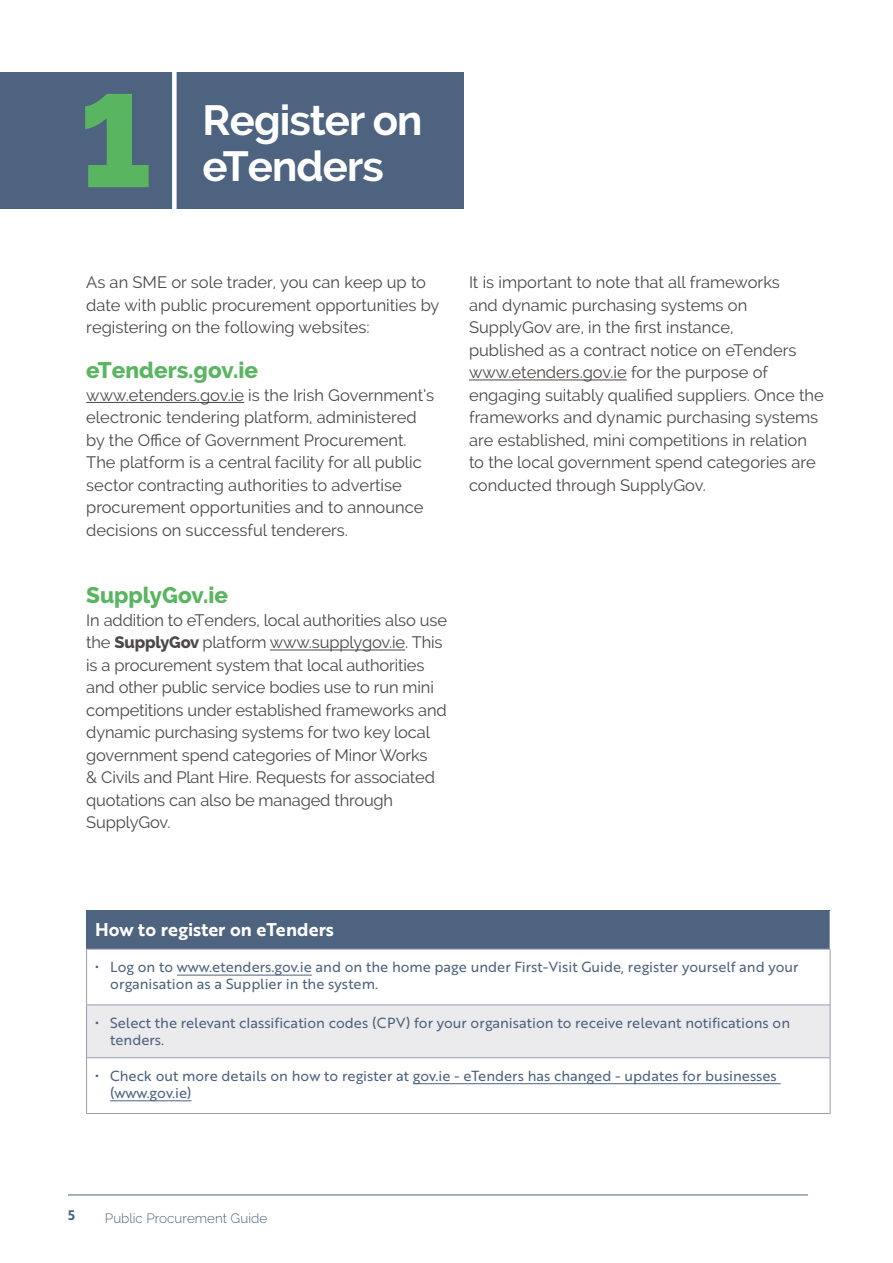
<style>
.page{position:relative;width:893px;height:1263px;background:#fff}
.page>*{position:absolute;margin:0;border:0;box-sizing:border-box;transform-origin:0 0}
.t1{font:800 130.5px "Raleway";color:#5ab560}
.t2{font:700 42px/46.5px "Raleway";letter-spacing:-.02em;color:#fff}
.t3{font:800 22.5px "Raleway";color:#5ab560}
.t4{font:18px "Brother 1816 Bold";color:#fff}
.t5{font:16.5px/22.5px "Raleway";color:#4b4846}
.t6{font:14.25px/17.1px "Brother 1816 Regular";color:#4d6380}
.t7{font:300 13.5px "Raleway";color:#4d6380}
.t8{font:13.5px "Brother 1816 Bold";color:#4d6380}
.s1{font-weight:800}
</style>
<div class="page">
<hr style="left:68px;top:1194px;width:740px;height:1px;background:#4d6380">
<div style="left:0;top:72px;width:463px;height:136px;background:#4d6380"></div>
<hr style="left:86px;top:402px;width:158px;height:1px;background:#4b4846">
<hr style="left:270px;top:649px;width:135px;height:1px;background:#4b4846">
<hr style="left:469px;top:379px;width:158px;height:1px;background:#4b4846">
<div style="left:172px;top:64px;width:5px;height:159px;background:#fff"></div>
<div style="left:87px;top:911px;width:743px;height:38px;background:#4d6380"></div>
<div style="left:87px;top:1005px;width:743px;height:53px;background:#ebebee"></div>
<hr style="left:86px;top:910px;width:744px;height:1px;background:#4d6380">
<hr style="left:86px;top:911px;width:1px;height:38px;background:#4d6380">
<hr style="left:86px;top:949px;width:744px;height:1px;background:#999fb1">
<hr style="left:86px;top:949px;width:1px;height:55px;background:#999fb1">
<hr style="left:830px;top:949px;width:1px;height:55px;background:#999fb1">
<hr style="left:86px;top:1004px;width:744px;height:1px;background:#999fb1">
<hr style="left:86px;top:1005px;width:1px;height:52px;background:#999fb1">
<hr style="left:830px;top:1005px;width:1px;height:52px;background:#999fb1">
<hr style="left:86px;top:1057px;width:744px;height:1px;background:#999fb1">
<hr style="left:86px;top:1058px;width:1px;height:55px;background:#999fb1">
<hr style="left:830px;top:1058px;width:1px;height:55px;background:#999fb1">
<hr style="left:86px;top:1113px;width:744px;height:1px;background:#999fb1">
<hr style="left:177px;top:975px;width:135px;height:1px;background:#4d6380">
<hr style="left:413px;top:1083px;width:368px;height:1px;background:#4d6380">
<hr style="left:110px;top:1100px;width:81px;height:1px;background:#4d6380">
<h1 class="t1" style="left:80px;top:66px;width:73px">1</h1>
<h2 class="t2" style="left:202px;top:97px;width:222px">Register on eTenders</h2>
<p class="t5" style="left:86px;top:271px;width:355px">As an SME or sole trader, you can keep up to date with public procurement opportunities by registering on the following websites:</p>
<h3 class="t3" style="left:86px;top:358px;width:173px">eTenders.gov.ie</h3>
<p class="t5" style="left:86px;top:384px;width:350px">www.etenders.gov.ie is the Irish Government’s electronic tendering platform, administered by the Office of Government Procurement.<br>The platform is a central facility for all public sector contracting authorities to advertise procurement opportunities and to announce decisions on successful tenderers.</p>
<h3 class="t3" style="left:86px;top:583px;width:143px">SupplyGov.ie</h3>
<p class="t5" style="left:86px;top:609px;width:362px">In addition to eTenders, local authorities also use the <span class="s1">SupplyGov</span> platform www.supplygov.ie. This is a procurement system that local authorities and other public service bodies use to run mini competitions under established frameworks and dynamic purchasing systems for two key local government spend categories of Minor Works<br>&amp; Civils and Plant Hire. Requests for associated quotations can also be managed through SupplyGov.</p>
<p class="t5" style="left:469px;top:271px;width:356px">It is important to note that all frameworks<br>and dynamic purchasing systems on SupplyGov are, in the first instance,<br>published as a contract notice on eTenders www.etenders.gov.ie for the purpose of engaging suitably qualified suppliers. Once the frameworks and dynamic purchasing systems are established, mini competitions in relation to the local government spend categories are conducted through SupplyGov.</p>
<p class="t4" style="left:95px;top:916px;width:241px">How to register on eTenders</p>
<p class="t6" style="left:110px;top:958px;width:690px;text-indent:-15px">• Log on to www.etenders.gov.ie and on the home page under First-Visit Guide, register yourself and your organisation as a Supplier in the system.</p>
<p class="t6" style="left:110px;top:1014px;width:681px;text-indent:-15px">• Select the relevant classification codes (CPV) for your organisation to receive relevant notifications on tenders.</p>
<p class="t6" style="left:110px;top:1066px;width:668px;text-indent:-15px">• Check out more details on how to register at gov.ie - eTenders has changed - updates for businesses (www.gov.ie)</p>
<p class="t8" style="left:68px;top:1204px;width:8px">5</p>
<p class="t7" style="left:105px;top:1210px;width:164px">Public Procurement Guide</p>
</div>
